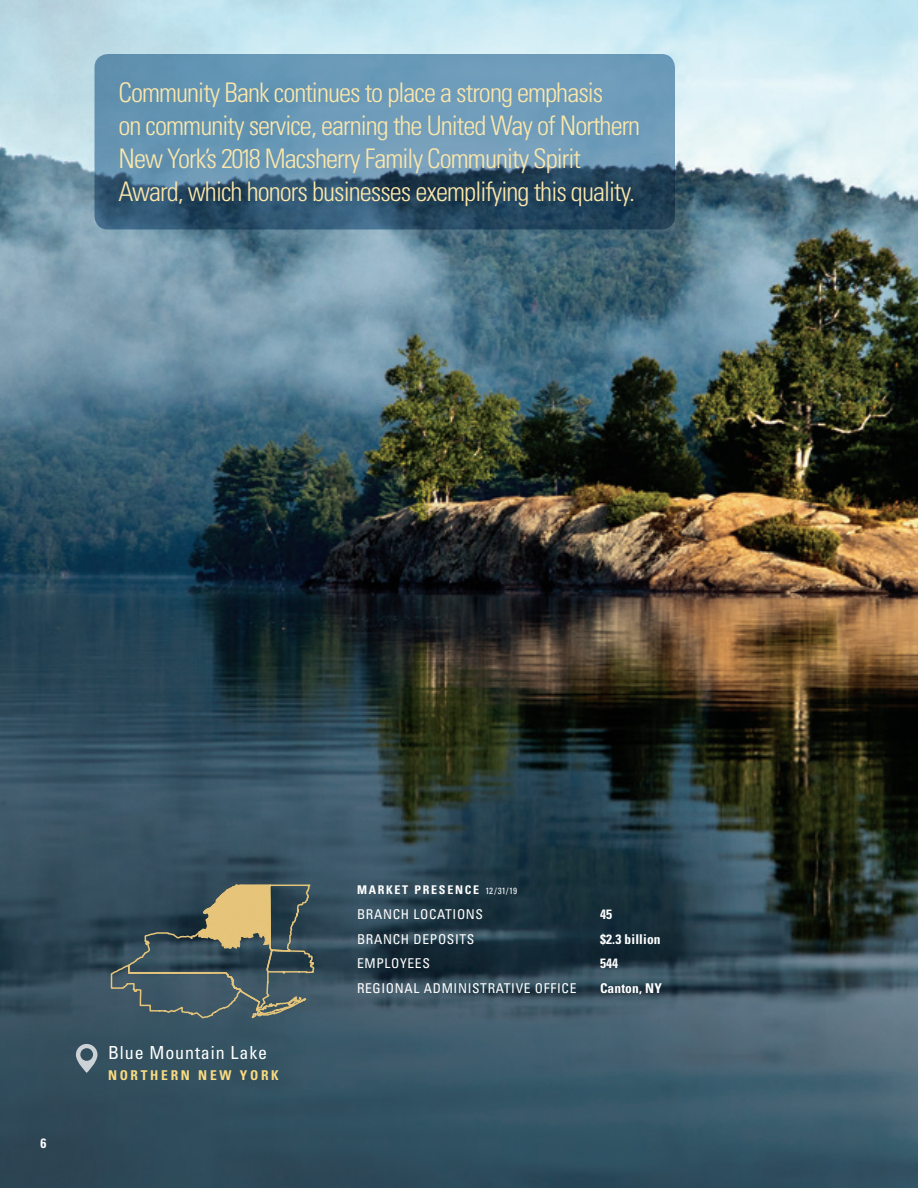
<style>
.page{position:relative;width:918px;height:1188px;background:#fff}
.page>*{position:absolute;margin:0;border:0;box-sizing:border-box;transform-origin:0 0}
.t1{font:300 condensed 27px/33px "Univers";letter-spacing:-.035em;color:#fce7ab}
.t2{font:condensed 18px "Univers";letter-spacing:.05em;color:#fff}
.t3{font:condensed 13.5px "Univers";letter-spacing:.05em;color:#fff}
.t4{font:700 condensed 13.5px "Univers";letter-spacing:.01em;color:#fff}
.t5{font:700 condensed 13.5px "Univers";letter-spacing:.2em;color:#fadb81}
.t6{font:700 condensed 12px "Univers";letter-spacing:.145em;color:#fff}
.s1{font-weight:400;font-size:9px}
</style>
<div class="page">
<img style="left:0;top:0;width:918px;height:1188px">
<svg style="left:76px;top:1044px;width:22px;height:29px"></svg>
<svg style="left:94px;top:54px;width:581px;height:176px;background:#55809c"></svg>
<svg style="left:110px;top:884px;width:205px;height:135px;background:#526160"></svg>
<p class="t1" style="left:118px;top:76px;width:523px">Community Bank continues to place a strong emphasis<br>on community service, earning the United Way of Northern New York’s 2018 Macsherry Family Community Spirit Award, which honors businesses exemplifying this quality.</p>
<p class="t4" style="left:40px;top:1134px;width:7px">6</p>
<p class="t2" style="left:108px;top:1041px;width:161px">Blue Mountain Lake</p>
<p class="t5" style="left:108px;top:1067px;width:172px">NORTHERN NEW YORK</p>
<p class="t6" style="left:357px;top:883px;width:162px">MARKET PRESENCE <span class="s1">12/31/19</span></p>
<p class="t3" style="left:357px;top:906px;width:128px">BRANCH LOCATIONS</p>
<p class="t4" style="left:600px;top:906px;width:14px">45</p>
<p class="t3" style="left:357px;top:930px;width:119px">BRANCH DEPOSITS</p>
<p class="t4" style="left:600px;top:931px;width:62px">$2.3 billion</p>
<p class="t3" style="left:357px;top:955px;width:74px">EMPLOYEES</p>
<p class="t4" style="left:600px;top:955px;width:20px">544</p>
<p class="t3" style="left:357px;top:980px;width:221px">REGIONAL ADMINISTRATIVE OFFICE</p>
<p class="t4" style="left:600px;top:980px;width:63px">Canton, NY</p>
</div>
